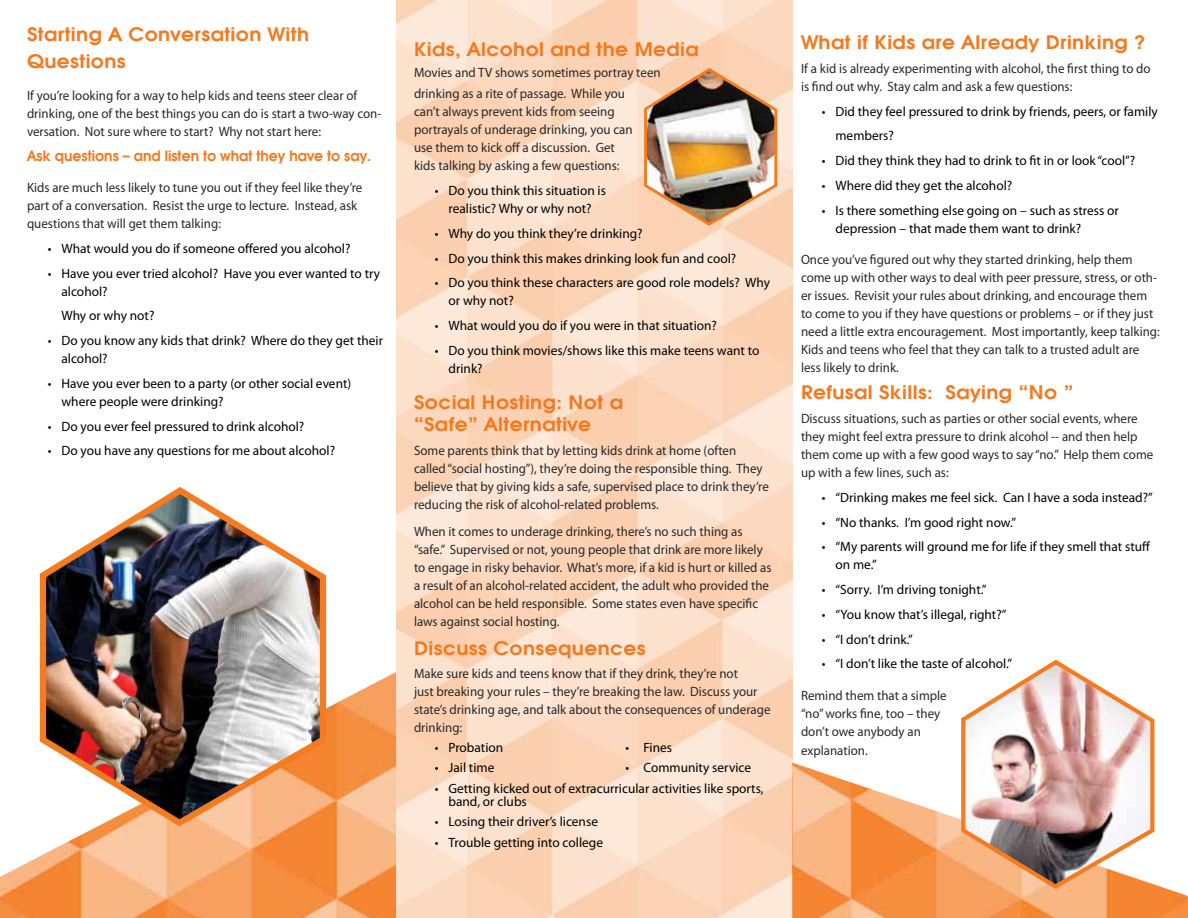
<style>
.page{position:relative;width:1188px;height:918px;background:#fff}
.page>*{position:absolute;margin:0;border:0;box-sizing:border-box;transform-origin:0 0}
.t1{font:19.5px/27px "Moderne Demi";letter-spacing:.02em;color:#f47920;scale:1.09 1}
.t2{font:15px "Moderne Demi";color:#f47920}
.t3{font:13.5px/18px "Myriad Pro";color:#292829;scale:.96 1}
.t4{font:13.5px/18px "Myriad Pro";color:#000}
</style>
<div class="page">
<img style="left:792px;top:762px;width:396px;height:156px">
<img style="left:0;top:672px;width:396px;height:246px">
<img style="left:643px;top:66px;width:136px;height:161px">
<svg style="left:959px;top:659px;width:198px;height:232px"></svg>
<img style="left:37px;top:487px;width:292px;height:343px">
<h1 class="t1" style="left:27px;top:21px;width:260px">Starting A Conversation With<br>Questions</h1>
<p class="t3" style="left:27px;top:86px;width:371px">If you’re looking for a way to help kids and teens steer clear of drinking, one of the best things you can do is start a two-way con&shy;versation. Not sure where to start? Why not start here:</p>
<p class="t2" style="left:27px;top:146px;width:346px">Ask questions – and listen to what they have to say.</p>
<p class="t3" style="left:27px;top:178px;width:351px">Kids are much less likely to tune you out if they feel like they’re part of a conversation. Resist the urge to lecture. Instead, ask questions that will get them talking:</p>
<p class="t4" style="left:48px;top:239px;width:304px">• What would you do if someone offered you alcohol?</p>
<p class="t4" style="left:61px;top:264px;width:320px;text-indent:-13px">• Have you ever tried alcohol? Have you ever wanted to try alcohol?</p>
<p class="t4" style="left:61px;top:307px;width:94px">Why or why not?</p>
<p class="t4" style="left:61px;top:331px;width:323px;text-indent:-13px">• Do you know any kids that drink? Where do they get their alcohol?</p>
<p class="t4" style="left:61px;top:374px;width:291px;text-indent:-13px">• Have you ever been to a party (or other social event) where people were drinking?</p>
<p class="t4" style="left:48px;top:417px;width:258px">• Do you ever feel pressured to drink alcohol?</p>
<p class="t4" style="left:48px;top:442px;width:289px">• Do you have any questions for me about alcohol?</p>
<h1 class="t1" style="left:414px;top:36px;width:263px">Kids, Alcohol and the Media</h1>
<p class="t3" style="left:414px;top:62px;width:258px;line-height:21px">Movies and TV shows sometimes portray teen drinking as a rite of passage. While you</p>
<p class="t3" style="left:414px;top:103px;width:229px">can’t always prevent kids from seeing portrayals of underage drinking, you can use them to kick off a discussion. Get kids talking by asking a few questions:</p>
<p class="t4" style="left:435px;top:181px;width:173px;text-align:center">• Do you think this situation is realistic? Why or why not?</p>
<p class="t4" style="left:435px;top:224px;width:209px">• Why do you think they’re drinking?</p>
<p class="t4" style="left:435px;top:249px;width:303px">• Do you think this makes drinking look fun and cool?</p>
<p class="t4" style="left:448px;top:274px;width:323px;text-indent:-13px">• Do you think these characters are good role models? Why or why not?</p>
<p class="t4" style="left:435px;top:316px;width:284px">• What would you do if you were in that situation?</p>
<p class="t4" style="left:448px;top:341px;width:313px;text-indent:-13px">• Do you think movies/shows like this make teens want to drink?</p>
<h1 class="t1" style="left:414px;top:391px;width:193px;line-height:22.5px">Social Hosting: Not a “Safe” Alternative</h1>
<p class="t3" style="left:414px;top:442px;width:371px">Some parents think that by letting kids drink at home (often called“social hosting”), they’re doing the responsible thing. They believe that by giving kids a safe, supervised place to drink they’re reducing the risk of alcohol-related problems.</p>
<p class="t3" style="left:414px;top:523px;width:374px">When it comes to underage drinking, there’s no such thing as “safe.” Supervised or not, young people that drink are more likely to engage in risky behavior. What’s more, if a kid is hurt or killed as a result of an alcohol-related accident, the adult who provided the alcohol can be held responsible. Some states even have specific laws against social hosting.</p>
<h1 class="t1" style="left:414px;top:635px;width:214px">Discuss Consequences</h1>
<p class="t3" style="left:414px;top:664px;width:373px">Make sure kids and teens know that if they drink, they’re not<br>just breaking your rules – they’re breaking the law. Discuss your state’s drinking age, and talk about the consequences of underage drinking:</p>
<p class="t4" style="left:435px;top:738px;width:70px">• Probation</p>
<p class="t4" style="left:626px;top:738px;width:48px">• Fines</p>
<p class="t4" style="left:435px;top:759px;width:61px">• Jail time</p>
<p class="t4" style="left:626px;top:759px;width:127px">• Community service</p>
<p class="t4" style="left:448px;top:781px;width:317px;line-height:13.5px;text-indent:-13px">• Getting kicked out of extracurricular activities like sports, band, or clubs</p>
<p class="t4" style="left:435px;top:813px;width:165px">• Losing their driver’s license</p>
<p class="t4" style="left:435px;top:833px;width:170px">• Trouble getting into college</p>
<h1 class="t1" style="left:801px;top:28px;width:318px">What if Kids are Already Drinking ?</h1>
<p class="t3" style="left:801px;top:59px;width:366px">If a kid is already experimenting with alcohol, the first thing to do is find out why. Stay calm and ask a few questions:</p>
<p class="t4" style="left:835px;top:99px;width:324px;line-height:24.8px;text-indent:-13px">• Did they feel pressured to drink by friends, peers, or family members?</p>
<p class="t4" style="left:822px;top:151px;width:315px">• Did they think they had to drink to fit in or look “cool”?</p>
<p class="t4" style="left:822px;top:176px;width:192px">• Where did they get the alcohol?</p>
<p class="t4" style="left:835px;top:201px;width:285px;text-indent:-13px">• Is there something else going on – such as stress or depression – that made them want to drink?</p>
<p class="t3" style="left:801px;top:250px;width:375px">Once you’ve figured out why they started drinking, help them come up with other ways to deal with peer pressure, stress, or oth&shy;er issues. Revisit your rules about drinking, and encourage them to come to you if they have questions or problems – or if they just need a little extra encouragement. Most importantly, keep talking:<br>Kids and teens who feel that they can talk to a trusted adult are less likely to drink.</p>
<h1 class="t1" style="left:801px;top:379px;width:251px">Refusal Skills: Saying “No ”</h1>
<p class="t3" style="left:801px;top:409px;width:369px">Discuss situations, such as parties or other social events, where they might feel extra pressure to drink alcohol -- and then help them come up with a few good ways to say “no.” Help them come up with a few lines, such as:</p>
<p class="t4" style="left:822px;top:488px;width:332px">• “Drinking makes me feel sick. Can I have a soda instead?”</p>
<p class="t4" style="left:822px;top:513px;width:196px">• “No thanks. I’m good right now.”</p>
<p class="t4" style="left:835px;top:538px;width:316px;text-indent:-13px">• “My parents will ground me for life if they smell that stuff on me.”</p>
<p class="t4" style="left:822px;top:580px;width:166px">• “Sorry. I’m driving tonight.”</p>
<p class="t4" style="left:822px;top:605px;width:186px">• “You know that’s illegal, right?”</p>
<p class="t4" style="left:822px;top:630px;width:92px">• “I don’t drink.”</p>
<p class="t4" style="left:822px;top:655px;width:192px">• “I don’t like the taste of alcohol.”</p>
<p class="t3" style="left:801px;top:686px;width:153px">Remind them that a simple “no”works fine, too – they don’t owe anybody an explanation.</p>
</div>
